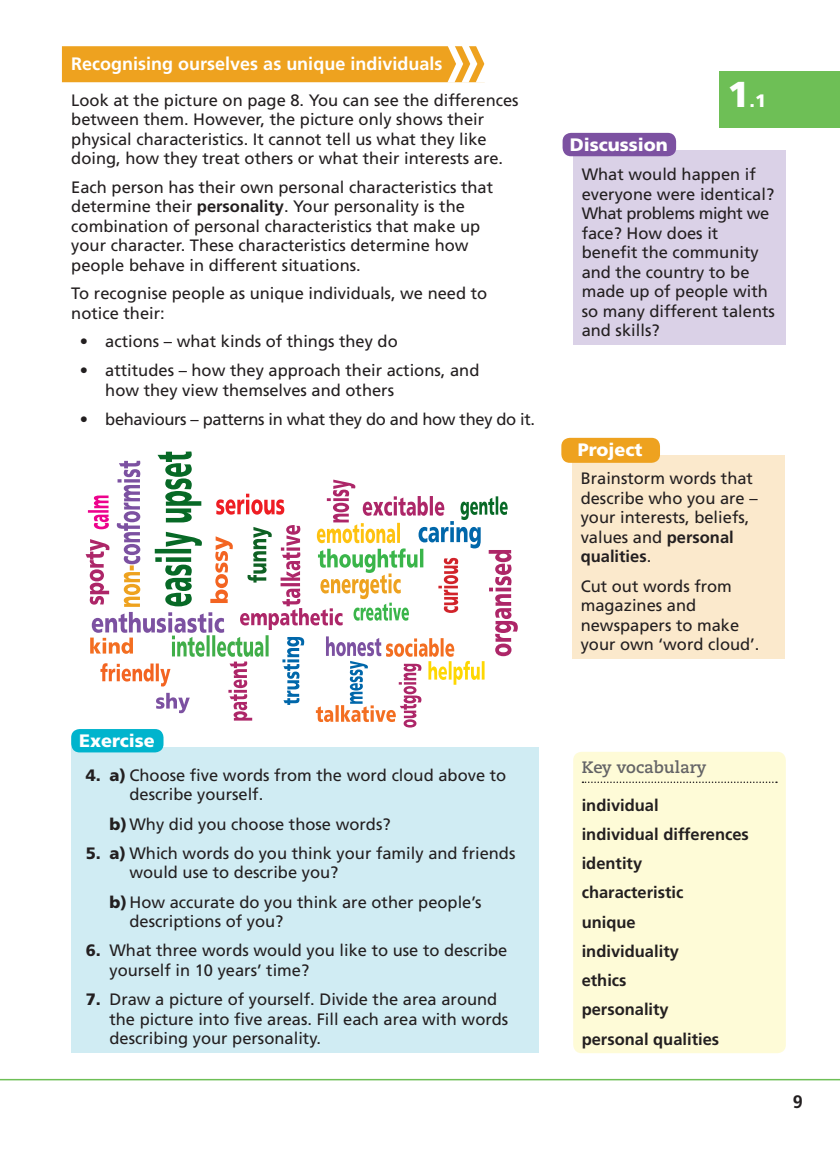
<style>
.page{position:relative;width:840px;height:1151px;background:#fff}
.page>*{position:absolute;margin:0;border:0;box-sizing:border-box;transform-origin:0 0}
.t1{font:700 18px "Frutiger LT Std";color:#fff}
.t2{font:900 18px "Frutiger LT Std";color:#fff}
.t3{font:700 18px "Frutiger LT Std";color:#231f20}
.t4{font:16.5px/19.5px "Frutiger LT Std";color:#231f20}
.t5{font:700 16.5px/29.2px "Frutiger LT Std";color:#231f20}
.t6{font:16.5px "Frutiger LT Std";letter-spacing:-.02em;color:#231f20}
.t7{font:700 16.5px "Caecilia LT Std";color:#636366}
.s1{font-weight:700}
.s2{font-weight:900}
.s3{font-size:36px}
</style>
<div class="page">
<hr style="left:0;top:1078px;width:840px;height:2px;background:#6ebf56">
<div style="left:719px;top:71px;width:121px;height:56px;background:#6ebf56"></div>
<div style="left:62px;top:46px;width:423px;height:36px;background:#eea21f"></div>
<svg style="left:447px;top:46px;width:38px;height:37px"></svg>
<div style="left:573px;top:151px;width:213px;height:194px;background:#dad1e7"></div>
<div style="left:563px;top:133px;width:113px;height:23px;background:#7c51a1;border-radius:9px"></div>
<div style="left:572px;top:455px;width:213px;height:203px;background:#fbe9cc"></div>
<div style="left:561px;top:438px;width:99px;height:25px;background:#eea21f;border-radius:9px"></div>
<div style="left:71px;top:747px;width:468px;height:305px;background:#d0ecf3"></div>
<div style="left:71px;top:729px;width:92px;height:23px;background:#00b4cd;border-radius:9px"></div>
<svg style="left:86px;top:451px;width:432px;height:276px"></svg>
<div style="left:573px;top:751px;width:213px;height:302px;background:#fefbd7;border-radius:9px"></div>
<svg style="left:582px;top:781px;width:195px;height:2px"></svg>
<p class="t1" style="left:71px;top:56px;width:373px">Recognising ourselves as unique individuals</p>
<p class="t4" style="left:71px;top:91px;width:449px">Look at the picture on page 8. You can see the differences between them. However, the picture only shows their physical characteristics. It cannot tell us what they like doing, how they treat others or what their interests are.</p>
<p class="t4" style="left:71px;top:178px;width:423px">Each person has their own personal characteristics that determine their <span class="s1">personality</span>. Your personality is the combination of personal characteristics that make up your character. These characteristics determine how people behave in different situations.</p>
<p class="t4" style="left:71px;top:285px;width:417px">To recognise people as unique individuals, we need to notice their:</p>
<p class="t4" style="left:80px;top:333px;width:319px">• actions – what kinds of things they do</p>
<p class="t4" style="left:105px;top:362px;width:376px;text-indent:-26px">• attitudes – how they approach their actions, and how they view themselves and others</p>
<p class="t6" style="left:80px;top:412px;width:457px">• behaviours – patterns in what they do and how they do it.</p>
<p class="t2" style="left:79px;top:733px;width:77px">Exercise</p>
<p class="t4" style="left:129px;top:766px;width:378px;text-indent:-44px"><span class="s2">4. a)</span> Choose five words from the word cloud above to describe yourself.</p>
<p class="t4" style="left:109px;top:815px;width:283px"><span class="s2">b)</span> Why did you choose those words?</p>
<p class="t4" style="left:129px;top:844px;width:387px;text-indent:-44px"><span class="s2">5. a)</span> Which words do you think your family and friends would use to describe you?</p>
<p class="t4" style="left:129px;top:893px;width:354px;text-indent:-20px"><span class="s2">b)</span> How accurate do you think are other people’s descriptions of you?</p>
<p class="t4" style="left:109px;top:941px;width:399px;text-indent:-24px"><span class="s2">6.</span> What three words would you like to use to describe yourself in 10 years’ time?</p>
<p class="t4" style="left:109px;top:990px;width:400px;text-indent:-24px"><span class="s2">7.</span> Draw a picture of yourself. Divide the area around the picture into five areas. Fill each area with words describing your personality.</p>
<p class="t2" style="left:570px;top:137px;width:100px">Discussion</p>
<p class="t2" style="left:728px;top:93px;width:40px"><span class="s3">1</span>.1</p>
<p class="t4" style="left:582px;top:166px;width:195px">What would happen if everyone were identical?<br>What problems might we face? How does it benefit the community and the country to be made up of people with so many different talents and skills?</p>
<p class="t2" style="left:578px;top:442px;width:66px">Project</p>
<p class="t4" style="left:581px;top:470px;width:178px">Brainstorm words that describe who you are – your interests, beliefs, values and <span class="s1">personal qualities</span>.</p>
<p class="t4" style="left:581px;top:577px;width:180px">Cut out words from magazines and newspapers to make your own ‘word cloud’.</p>
<p class="t7" style="left:582px;top:760px;width:126px">Key vocabulary</p>
<p class="t5" style="left:582px;top:791px;width:169px">individual<br>individual differences identity<br>characteristic<br>unique<br>individuality<br>ethics<br>personality<br>personal qualities</p>
<p class="t3" style="left:793px;top:1094px;width:12px">9</p>
</div>
